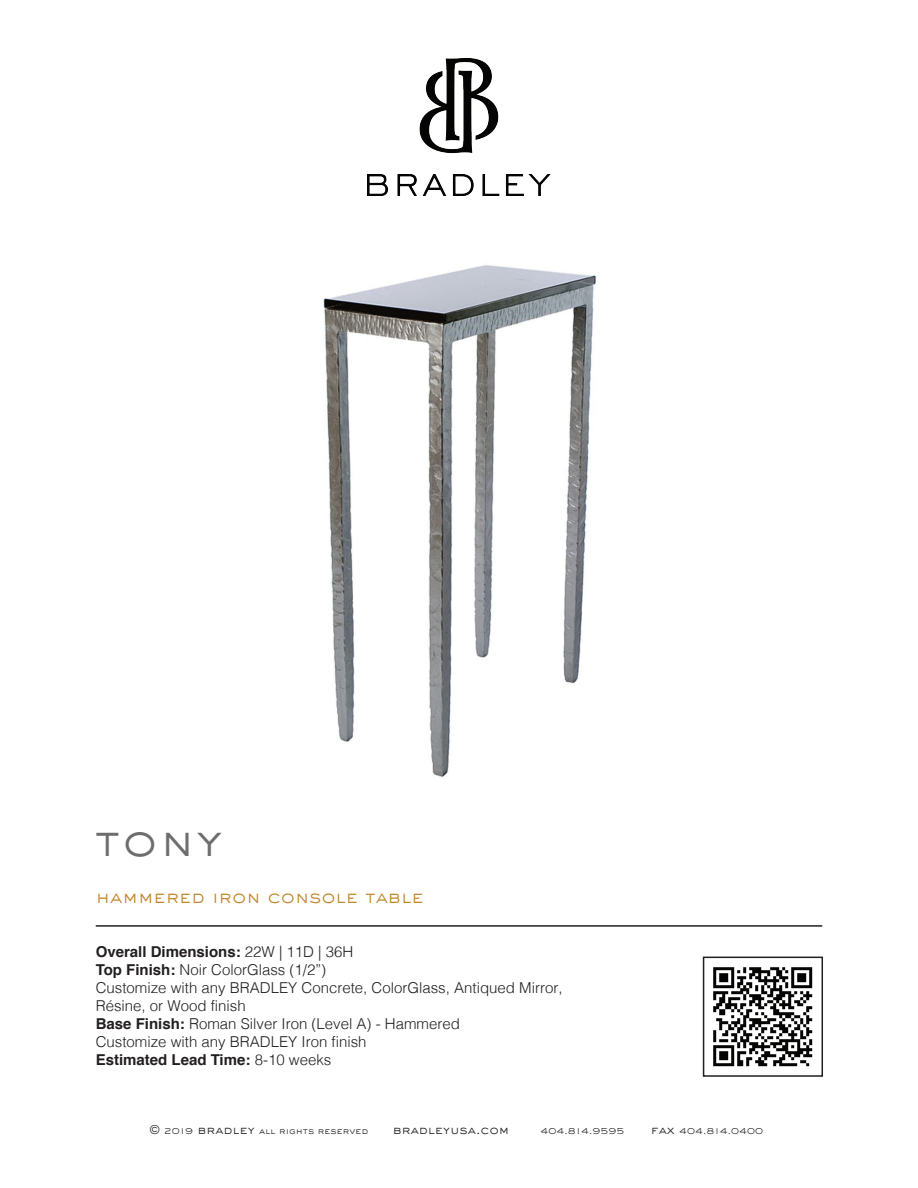
<style>
.page{position:relative;width:918px;height:1188px;background:#fff}
.page>*{position:absolute;margin:0;border:0;box-sizing:border-box;transform-origin:0 0}
.t1{font:300 45px "Sackers Gothic Std";color:#6d6d6d}
.t2{font:300 18px "Sackers Gothic Std";color:#c1872b}
.t3{font:300 15px/18px "Helvetica";color:#231f20}
.t4{font:300 12px "Sackers Gothic Std";color:#231f20}
.t5{font:300 9px "Sackers Gothic Std";color:#231f20}
.s1{font-weight:700}
.s2{font-size:12px}
</style>
<div class="page">
<img style="left:323px;top:265px;width:274px;height:512px">
<hr style="left:96px;top:925px;width:726px;height:2px;background:#231f20">
<img style="left:713px;top:967px;width:100px;height:100px">
<img style="left:367px;top:59px;width:184px;height:137px">
<div style="left:703px;top:957px;width:120px;height:120px;border:2px solid #231f20"></div>
<h1 class="t1" style="left:94px;top:809px;width:130px">tony</h1>
<p class="t2" style="left:96px;top:884px;width:330px">hammered iron console table</p>
<p class="t3" style="left:96px;top:942px;width:468px"><span class="s1">Overall Dimensions:</span> 22W | 11D | 36H<br><span class="s1">Top Finish:</span> Noir ColorGlass (1/2”)<br>Customize with any BRADLEY Concrete, ColorGlass, Antiqued Mirror, Résine, or Wood finish<br><span class="s1">Base Finish:</span> Roman Silver Iron (Level A) - Hammered<br>Customize with any BRADLEY Iron finish<br><span class="s1">Estimated Lead Time:</span> 8-10 weeks</p>
<p class="t5" style="left:149px;top:1125px;width:221px"><span class="s2">©</span> 2019 <span class="s2">bradley</span> all rights reserved</p>
<p class="t4" style="left:393px;top:1122px;width:118px">bradleyusa.com</p>
<p class="t5" style="left:541px;top:1125px;width:86px">404.814.9595</p>
<p class="t5" style="left:651px;top:1125px;width:114px"><span class="s2">fax</span> 404.814.0400</p>
</div>
